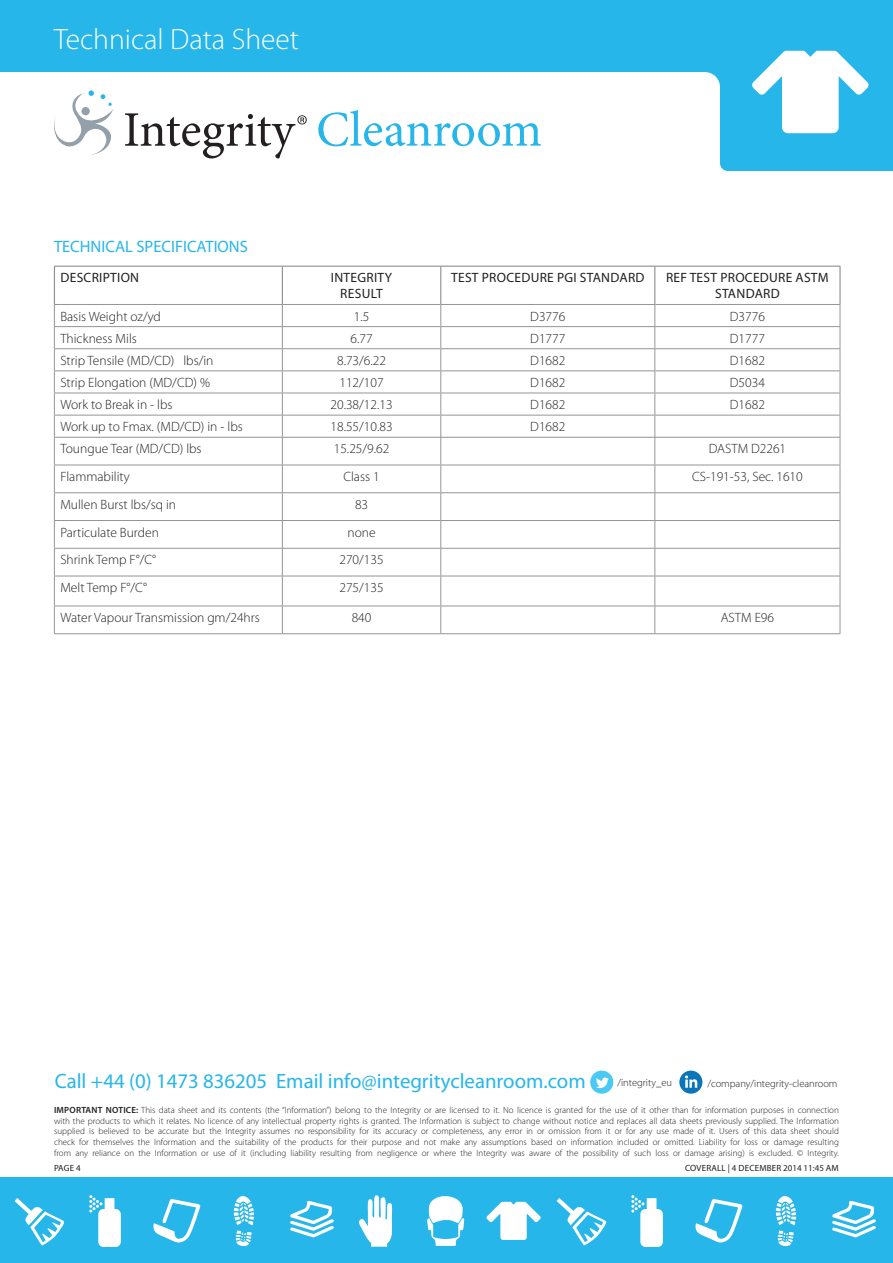
<style>
.page{position:relative;width:893px;height:1263px;background:#fff}
.page>*{position:absolute;margin:0;border:0;box-sizing:border-box;transform-origin:0 0}
.t1{font:300 29.55px "Myriad Pro";color:#fff}
.t2{font:20.85px "Myriad Pro";color:#26b6ea}
.Heading_1{font:16.5px "Myriad Pro";color:#26b6ea}
.Heading_1-2{font:300 13.5px "Myriad Pro";color:#231f20}
.t3{font:13.5px/16.2px "Myriad Pro";letter-spacing:.02em;color:#231f20;text-align:center}
.t4{font:300 10.5px "Myriad Pro";color:#231f20}
.t5{font:300 9px/10.8px "Myriad Pro";color:#231f20;text-align:justify}
.t6{font:9px "Myriad Pro";letter-spacing:.02em;color:#231f20}
.s1{font-weight:600}
</style>
<div class="page">
<div style="left:706px;top:64px;width:18px;height:24px;background:#26b6ea"></div>
<div style="left:690px;top:72px;width:30px;height:30px;background:#fff;border-radius:50%"></div>
<div style="left:720px;top:0;width:173px;height:163px;background:#26b6ea"></div>
<div style="left:0;top:1177px;width:893px;height:86px;background:#26b6ea"></div>
<svg style="left:776px;top:1196px;width:20px;height:51px"></svg>
<svg style="left:832px;top:1201px;width:44px;height:36px"></svg>
<svg style="left:696px;top:1199px;width:47px;height:43px"></svg>
<svg style="left:631px;top:1195px;width:32px;height:52px"></svg>
<svg style="left:359px;top:1195px;width:34px;height:52px"></svg>
<svg style="left:557px;top:1198px;width:50px;height:48px"></svg>
<svg style="left:486px;top:1202px;width:55px;height:38px"></svg>
<svg style="left:427px;top:1196px;width:37px;height:50px"></svg>
<svg style="left:234px;top:1196px;width:20px;height:51px"></svg>
<svg style="left:290px;top:1201px;width:44px;height:36px"></svg>
<svg style="left:153px;top:1199px;width:48px;height:43px"></svg>
<svg style="left:89px;top:1195px;width:32px;height:52px"></svg>
<svg style="left:15px;top:1198px;width:50px;height:48px"></svg>
<svg style="left:54px;top:90px;width:60px;height:65px"></svg>
<svg style="left:125px;top:113px;width:182px;height:45px"></svg>
<svg style="left:318px;top:110px;width:223px;height:36px"></svg>
<svg style="left:679px;top:1070px;width:23px;height:24px"></svg>
<svg style="left:590px;top:1070px;width:23px;height:24px"></svg>
<div style="left:0;top:0;width:761px;height:72px;background:#26b6ea"></div>
<div style="left:720px;top:156px;width:15px;height:15px;background:#26b6ea;border-radius:50%"></div>
<div style="left:727px;top:159px;width:166px;height:12px;background:#26b6ea"></div>
<svg style="left:752px;top:51px;width:117px;height:82px"></svg>
<hr style="left:54px;top:576px;width:228px;height:1px;background:#939598">
<hr style="left:54px;top:576px;width:1px;height:30px;background:#939598">
<hr style="left:54px;top:606px;width:228px;height:1px;background:#939598">
<svg style="left:54px;top:606px;width:1px;height:27px"></svg>
<hr style="left:54px;top:633px;width:228px;height:1px;background:#939598">
<hr style="left:282px;top:576px;width:1px;height:30px;background:#939598">
<hr style="left:440px;top:576px;width:1px;height:30px;background:#939598">
<hr style="left:654px;top:576px;width:1px;height:30px;background:#939598">
<hr style="left:840px;top:576px;width:1px;height:30px;background:#939598">
<svg style="left:282px;top:607px;width:1px;height:26px"></svg>
<svg style="left:440px;top:607px;width:1px;height:26px"></svg>
<svg style="left:654px;top:607px;width:1px;height:26px"></svg>
<svg style="left:840px;top:606px;width:1px;height:27px"></svg>
<svg style="left:54px;top:266px;width:787px;height:310px"></svg>
<hr style="left:282px;top:326px;width:158px;height:1px;background:#939598">
<hr style="left:655px;top:326px;width:185px;height:1px;background:#939598">
<hr style="left:440px;top:326px;width:215px;height:1px;background:#939598">
<hr style="left:282px;top:348px;width:158px;height:1px;background:#939598">
<hr style="left:655px;top:348px;width:185px;height:1px;background:#939598">
<hr style="left:440px;top:348px;width:215px;height:1px;background:#939598">
<hr style="left:282px;top:370px;width:158px;height:1px;background:#939598">
<hr style="left:655px;top:370px;width:185px;height:1px;background:#939598">
<hr style="left:440px;top:370px;width:215px;height:1px;background:#939598">
<hr style="left:282px;top:393px;width:158px;height:1px;background:#939598">
<hr style="left:655px;top:393px;width:185px;height:1px;background:#939598">
<hr style="left:282px;top:415px;width:158px;height:1px;background:#939598">
<hr style="left:655px;top:415px;width:185px;height:1px;background:#939598">
<hr style="left:282px;top:437px;width:159px;height:1px;background:#939598">
<hr style="left:654px;top:437px;width:186px;height:1px;background:#939598">
<hr style="left:282px;top:465px;width:159px;height:1px;background:#939598">
<hr style="left:441px;top:465px;width:214px;height:1px;background:#939598">
<hr style="left:655px;top:465px;width:185px;height:1px;background:#939598">
<hr style="left:282px;top:492px;width:159px;height:1px;background:#939598">
<hr style="left:441px;top:492px;width:214px;height:1px;background:#939598">
<hr style="left:655px;top:492px;width:185px;height:1px;background:#939598">
<hr style="left:282px;top:520px;width:159px;height:1px;background:#939598">
<hr style="left:441px;top:520px;width:214px;height:1px;background:#939598">
<hr style="left:655px;top:520px;width:185px;height:1px;background:#939598">
<hr style="left:282px;top:548px;width:159px;height:1px;background:#939598">
<hr style="left:441px;top:548px;width:214px;height:1px;background:#939598">
<hr style="left:655px;top:548px;width:185px;height:1px;background:#939598">
<hr style="left:282px;top:576px;width:159px;height:1px;background:#939598">
<hr style="left:441px;top:576px;width:214px;height:1px;background:#939598">
<hr style="left:655px;top:576px;width:185px;height:1px;background:#939598">
<hr style="left:282px;top:606px;width:159px;height:1px;background:#939598">
<hr style="left:441px;top:606px;width:214px;height:1px;background:#939598">
<hr style="left:655px;top:606px;width:185px;height:1px;background:#939598">
<hr style="left:282px;top:633px;width:159px;height:1px;background:#939598">
<hr style="left:441px;top:633px;width:214px;height:1px;background:#939598">
<hr style="left:655px;top:633px;width:185px;height:1px;background:#939598">
<hr style="left:440px;top:393px;width:215px;height:1px;background:#939598">
<hr style="left:440px;top:415px;width:215px;height:1px;background:#939598">
<hr style="left:440px;top:437px;width:215px;height:1px;background:#939598">
<h1 class="t1" style="left:54px;top:21px;width:246px">Technical Data Sheet</h1>
<p class="Heading_1" style="left:54px;top:236px;width:62px">TECHNICAL</p>
<p class="Heading_1" style="left:136px;top:236px;width:113px">SPECIFICATIONS</p>
<p class="t3" style="left:61px;top:269px;width:80px">DESCRIPTION</p>
<p class="t3" style="left:331px;top:269px;width:63px">INTEGRITY<br>RESULT</p>
<p class="t3" style="left:451px;top:269px;width:47px">TEST PROCE</p>
<p class="t3" style="left:521px;top:269px;width:125px">DURE PGI STANDARD</p>
<p class="t3" style="left:666px;top:269px;width:71px">RE F TEST PROCE</p>
<p class="t3" style="left:715px;top:269px;width:114px;text-align:left;text-indent:45px">DURE ASTM<br>STANDARD</p>
<p class="Heading_1-2" style="left:60px;top:308px;width:102px">Basis Weight oz/yd</p>
<p class="Heading_1-2" style="left:354px;top:308px;width:17px">1.5</p>
<p class="Heading_1-2" style="left:530px;top:308px;width:37px">D3776</p>
<p class="Heading_1-2" style="left:730px;top:308px;width:37px">D3776</p>
<p class="Heading_1-2" style="left:60px;top:330px;width:78px">Thickness Mils</p>
<p class="Heading_1-2" style="left:351px;top:330px;width:24px">6.77</p>
<p class="Heading_1-2" style="left:530px;top:330px;width:37px">D1777</p>
<p class="Heading_1-2" style="left:730px;top:330px;width:37px">D1777</p>
<p class="Heading_1-2" style="left:60px;top:352px;width:155px">Strip Tensile (MD/CD) lbs/in</p>
<p class="Heading_1-2" style="left:337px;top:352px;width:50px">8.73/6.22</p>
<p class="Heading_1-2" style="left:530px;top:352px;width:37px">D1682</p>
<p class="Heading_1-2" style="left:730px;top:352px;width:37px">D1682</p>
<p class="Heading_1-2" style="left:60px;top:374px;width:151px">Strip Elongation (MD/CD) %</p>
<p class="Heading_1-2" style="left:339px;top:374px;width:46px">112/107</p>
<p class="Heading_1-2" style="left:530px;top:374px;width:37px">D1682</p>
<p class="Heading_1-2" style="left:730px;top:374px;width:37px">D5034</p>
<p class="Heading_1-2" style="left:60px;top:396px;width:114px">Work to Break in - lbs</p>
<p class="Heading_1-2" style="left:330px;top:396px;width:64px">20.38/12.13</p>
<p class="Heading_1-2" style="left:530px;top:396px;width:37px">D1682</p>
<p class="Heading_1-2" style="left:730px;top:396px;width:37px">D1682</p>
<p class="Heading_1-2" style="left:60px;top:419px;width:184px">Work up to Fmax. (MD/CD) in - lbs</p>
<p class="Heading_1-2" style="left:330px;top:419px;width:64px">18.55/10.83</p>
<p class="Heading_1-2" style="left:530px;top:419px;width:37px">D1682</p>
<p class="Heading_1-2" style="left:60px;top:441px;width:143px">Toungue Tear (MD/CD) lbs</p>
<p class="Heading_1-2" style="left:334px;top:441px;width:57px">15.25/9.62</p>
<p class="Heading_1-2" style="left:709px;top:441px;width:79px">DASTM D2261</p>
<p class="Heading_1-2" style="left:60px;top:468px;width:71px">Flammability</p>
<p class="Heading_1-2" style="left:343px;top:468px;width:38px">Class 1</p>
<p class="Heading_1-2" style="left:692px;top:468px;width:112px">CS-191-53, Sec. 1610</p>
<p class="Heading_1-2" style="left:60px;top:496px;width:117px">Mullen Burst lbs/sq in</p>
<p class="Heading_1-2" style="left:355px;top:496px;width:15px">83</p>
<p class="Heading_1-2" style="left:60px;top:524px;width:100px">Particulate Burden</p>
<p class="Heading_1-2" style="left:347px;top:524px;width:30px">none</p>
<p class="Heading_1-2" style="left:60px;top:552px;width:97px">Shrink Temp F°/C°</p>
<p class="Heading_1-2" style="left:339px;top:552px;width:46px">270/135</p>
<p class="Heading_1-2" style="left:60px;top:579px;width:88px">Melt Temp F°/C°</p>
<p class="Heading_1-2" style="left:339px;top:579px;width:46px">275/135</p>
<p class="Heading_1-2" style="left:60px;top:609px;width:201px">Water Vapour Transmission gm/24hrs</p>
<p class="Heading_1-2" style="left:352px;top:609px;width:21px">840</p>
<p class="Heading_1-2" style="left:721px;top:609px;width:55px">ASTM E96</p>
<h2 class="t2" style="left:55px;top:1068px;width:532px">Call +44 (0) 1473 836205 Email info@integritycleanroom.com</h2>
<p class="t4" style="left:617px;top:1076px;width:56px">/integrity_eu</p>
<p class="t4" style="left:707px;top:1077px;width:132px">/company/integrity-cleanroom</p>
<p class="t5" style="left:54px;top:1104px;width:786px"><span class="s1">IMPORTANT NOTICE:</span> This data sheet and its contents (the “Information”) belong to the Integrity or are licensed to it. No licence is granted for the use of it other than for information purposes in connection with the products to which it relates. No licence of any intellectual property rights is granted. The Information is subject to change without notice and replaces all data sheets previously supplied. The Information supplied is believed to be accurate but the Integrity assumes no responsibility for its accuracy or completeness, any error in or omission from it or for any use made of it. Users of this data sheet should check for themselves the Information and the suitability of the products for their purpose and not make any assumptions based on information included or omitted. Liability for loss or damage resulting from any reliance on the Information or use of it (including liability resulting from negligence or where the Integrity was aware of the possibility of such loss or damage arising) is excluded. © Integrity.</p>
<p class="t6" style="left:54px;top:1162px;width:28px">PAGE 4</p>
<p class="t6" style="left:685px;top:1162px;width:148px">coverall | 4 December 2014 11:45 AM</p>
</div>
